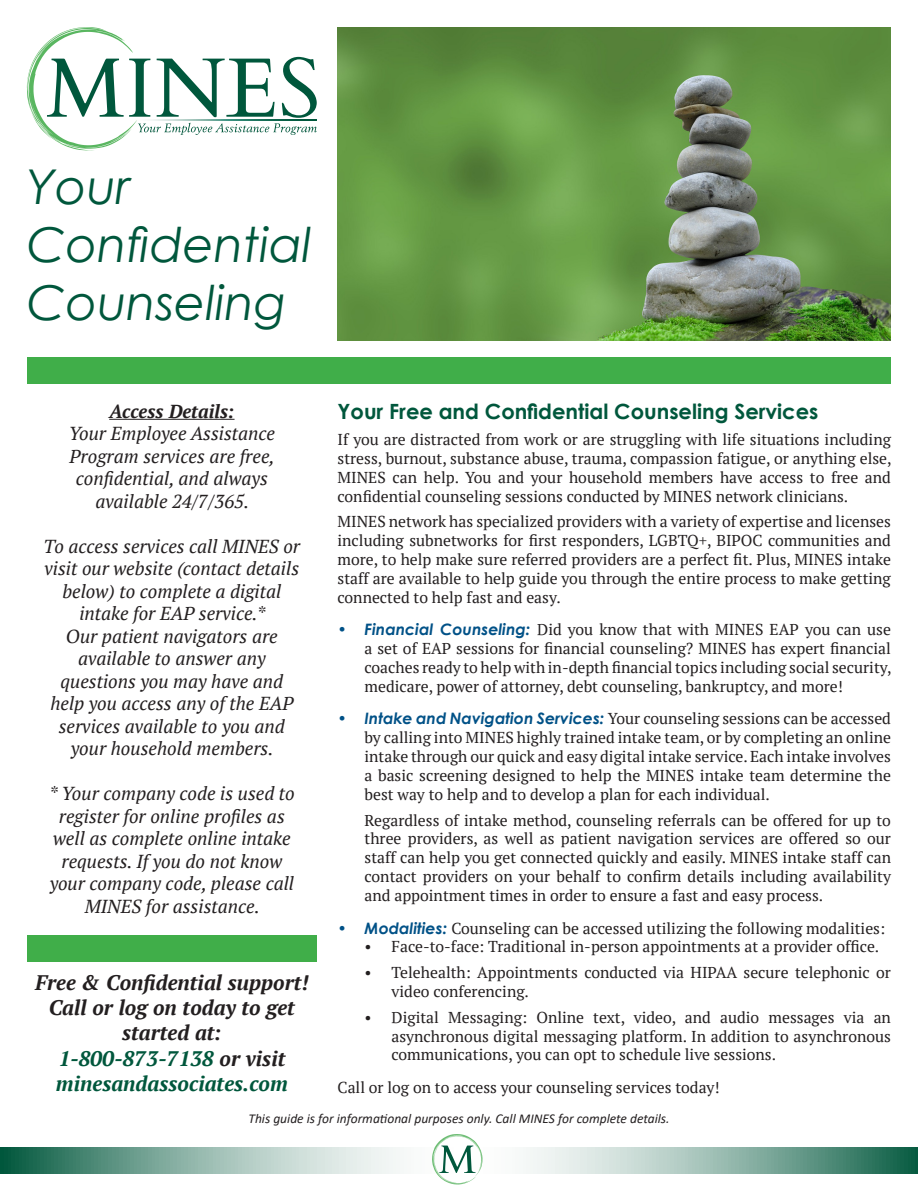
<style>
.page{position:relative;width:918px;height:1188px;background:#fff}
.page>*{position:absolute;margin:0;border:0;box-sizing:border-box;transform-origin:0 0}
.t1{font:italic 48px/57.6px "Century Gothic";color:#00573c}
.t2{font:italic 700 21px/25.2px "PT Serif";color:#231f20;text-align:center}
.t3{font:italic 700 21px/25.2px "PT Serif";color:#00573c}
.t4{font:700 21px "Century Gothic";color:#00573c}
.t5{font:italic 18.75px/22.5px "PT Serif";color:#231f20;text-align:center}
.t6{font:italic 700 18.75px "PT Serif";color:#231f20}
.t7{font:15.75px/18.9px "PT Serif";color:#231f20;text-align:justify}
.t8{font:italic 13.5px "Calibri";color:#231f20}
.s1{color:#231f20}
.s2{font-family:"Century Gothic";font-weight:700;font-style:italic;color:#005187}
</style>
<div class="page">
<svg style="left:0;top:1148px;width:918px;height:26px;background:#98baaf"></svg>
<div style="left:27px;top:357px;width:864px;height:27px;background:#40ae49"></div>
<hr style="left:109px;top:419px;width:126px;height:1px;background:#231f20">
<svg style="left:432px;top:1134px;width:51px;height:51px"></svg>
<img style="left:338px;top:27px;width:553px;height:314px">
<div style="left:27px;top:935px;width:290px;height:27px;background:#40ae49"></div>
<svg style="left:27px;top:27px;width:290px;height:123px"></svg>
<p class="t1" style="left:27px;top:158px;width:286px">Your<br>Confidential</p>
<p class="t1" style="left:27px;top:273px;width:261px">Counseling</p>
<p class="t6" style="left:109px;top:399px;width:127px">Access Details:</p>
<p class="t5" style="left:69px;top:422px;width:208px">Your Employee Assistance<br>Program services are free, confidential, and always available 24/7/365.</p>
<p class="t5" style="left:44px;top:535px;width:258px">To access services call MINES or visit our website (contact details below) to complete a digital intake for EAP service.*</p>
<p class="t5" style="left:50px;top:625px;width:245px">Our patient navigators are available to answer any questions you may have and help you access any of the EAP services available to you and your household members.</p>
<p class="t5" style="left:49px;top:782px;width:247px">* Your company code is used to register for online profiles as well as complete online intake requests. If you do not know your company code, please call<br>MINES for assistance.</p>
<p class="t2" style="left:35px;top:970px;width:275px">Free &amp; Confidential support!</p>
<p class="t2" style="left:49px;top:995px;width:248px">Call or log on today to get started at:</p>
<p class="t3" style="left:56px;top:1045px;width:234px">1-800-873-7138 <span class="s1">or visit </span>minesandassociates.com</p>
<p class="t4" style="left:338px;top:396px;width:482px">Your Free and Confidential Counseling Services</p>
<p class="t7" style="left:338px;top:430px;width:556px">If you are distracted from work or are struggling with life situations including stress, burnout, substance abuse, trauma, compassion fatigue, or anything else, MINES can help. You and your household members have access to free and confidential counseling sessions conducted by MINES network clinicians.</p>
<p class="t7" style="left:338px;top:512px;width:555px">MINES network has specialized providers with a variety of expertise and licenses including subnetworks for first responders, LGBTQ+, BIPOC communities and more, to help make sure referred providers are a perfect fit. Plus, MINES intake staff are available to help guide you through the entire process to make getting connected to help fast and easy.</p>
<p class="t7" style="left:365px;top:620px;width:529px;text-indent:-27px"><span class="s2">• Financial Counseling:</span> Did you know that with MINES EAP you can use a set of EAP sessions for financial counseling? MINES has expert financial coaches ready to help with in-depth financial topics including social security, medicare, power of attorney, debt counseling, bankruptcy, and more!</p>
<p class="t7" style="left:365px;top:709px;width:528px;text-indent:-27px"><span class="s2">• Intake and Navigation Services:</span> Your counseling sessions can be accessed by calling into MINES highly trained intake team, or by completing an online intake through our quick and easy digital intake service. Each intake involves a basic screening designed to help the MINES intake team determine the best way to help and to develop a plan for each individual.</p>
<p class="t7" style="left:365px;top:810px;width:528px">Regardless of intake method, counseling referrals can be offered for up to three providers, as well as patient navigation services are offered so our staff can help you get connected quickly and easily. MINES intake staff can contact providers on your behalf to confirm details including availability and appointment times in order to ensure a fast and easy process.</p>
<p class="t7" style="left:338px;top:918px;width:549px"><span class="s2">• Modalities:</span> Counseling can be accessed utilizing the following modalities:</p>
<p class="t7" style="left:365px;top:937px;width:516px">• Face-to-face: Traditional in-person appointments at a provider office.</p>
<p class="t7" style="left:392px;top:963px;width:501px;text-indent:-27px">• Telehealth: Appointments conducted via HIPAA secure telephonic or video conferencing.</p>
<p class="t7" style="left:392px;top:1007px;width:501px;text-indent:-27px">• Digital Messaging: Online text, video, and audio messages via an asynchronous digital messaging platform. In addition to asynchronous communications, you can opt to schedule live sessions.</p>
<p class="t7" style="left:338px;top:1078px;width:384px">Call or log on to access your counseling services today!</p>
<p class="t8" style="left:248px;top:1110px;width:423px">This guide is for informational purposes only. Call MINES for complete details.</p>
</div>
